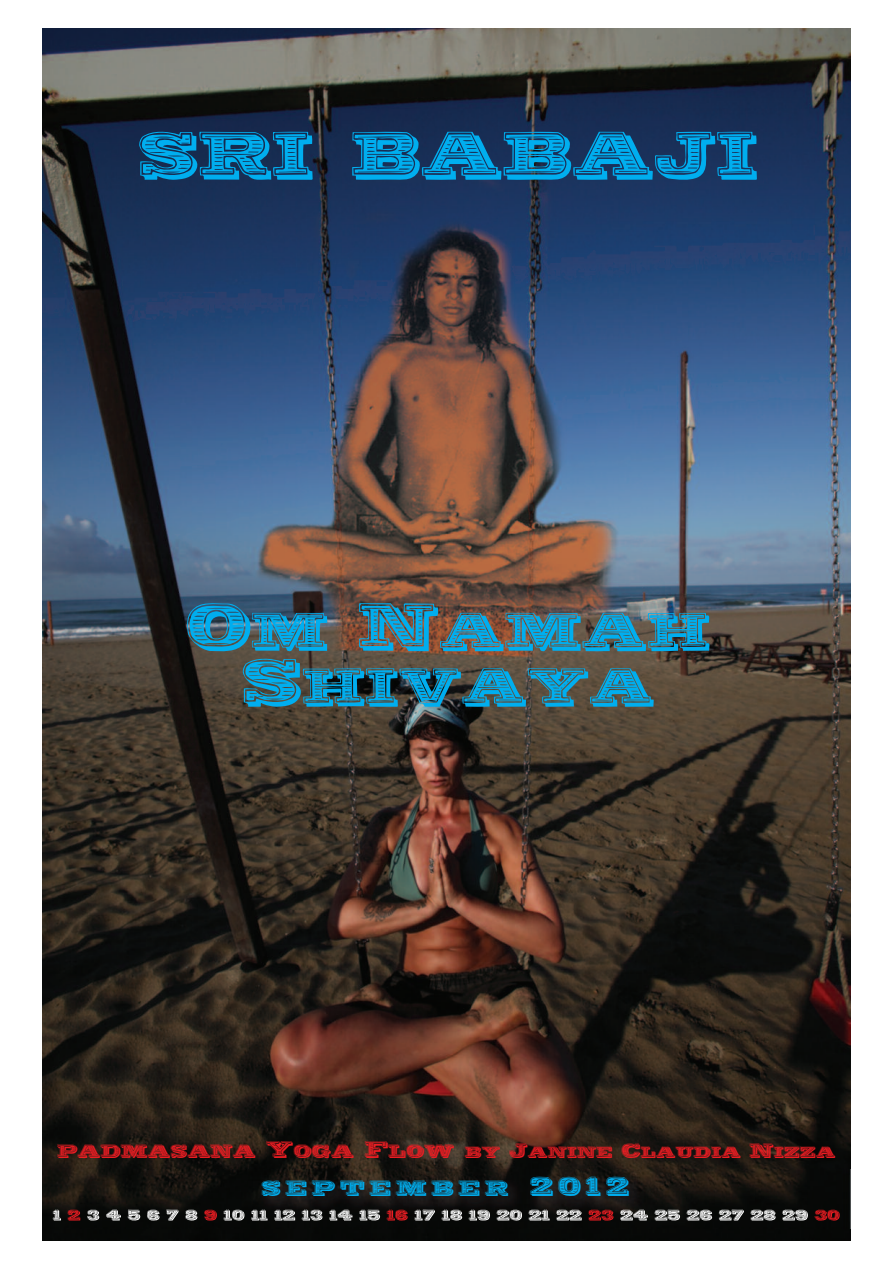
<style>
.page{position:relative;width:893px;height:1263px;background:#fff}
.page>*{position:absolute;margin:0;border:0;box-sizing:border-box;transform-origin:0 0}
.t1{font:75px "Woodcut";color:#00aeef}
.t2{font:60px/55.5px "Woodcut";color:#00aeef;text-align:center}
.t3{font:24px "Woodcut";letter-spacing:.2em;color:#00aeef}
.t4{font:18px "Woodcut";color:#ee1d23}
.s1{font-size:21px}
</style>
<div class="page">
<img style="left:43px;top:29px;width:807px;height:1212px">
<img style="left:46px;top:1170px;width:805px;height:58px">
<svg style="left:53px;top:1209px;width:8px;height:11px"></svg>
<svg style="left:68px;top:1209px;width:12px;height:11px"></svg>
<img style="left:87px;top:1209px;width:34px;height:12px">
<svg style="left:204px;top:1209px;width:13px;height:12px"></svg>
<img style="left:224px;top:1209px;width:21px;height:12px">
<img style="left:387px;top:1209px;width:21px;height:12px">
<img style="left:414px;top:1209px;width:36px;height:11px">
<img style="left:588px;top:1209px;width:26px;height:12px">
<img style="left:620px;top:1209px;width:28px;height:11px">
<img style="left:814px;top:1209px;width:26px;height:12px">
<h1 class="t1" style="left:139px;top:110px;width:621px">sri babaji</h1>
<h2 class="t2" style="left:187px;top:603px;width:525px">Om Namah<br>Shivaya</h2>
<p class="t4" style="left:57px;top:1141px;width:780px"><span class="s1">padmasana Yoga Flow</span> by Janine Claudia Nizza</p>
<h3 class="t3" style="left:262px;top:1173px;width:369px">september 2012</h3>
</div>
